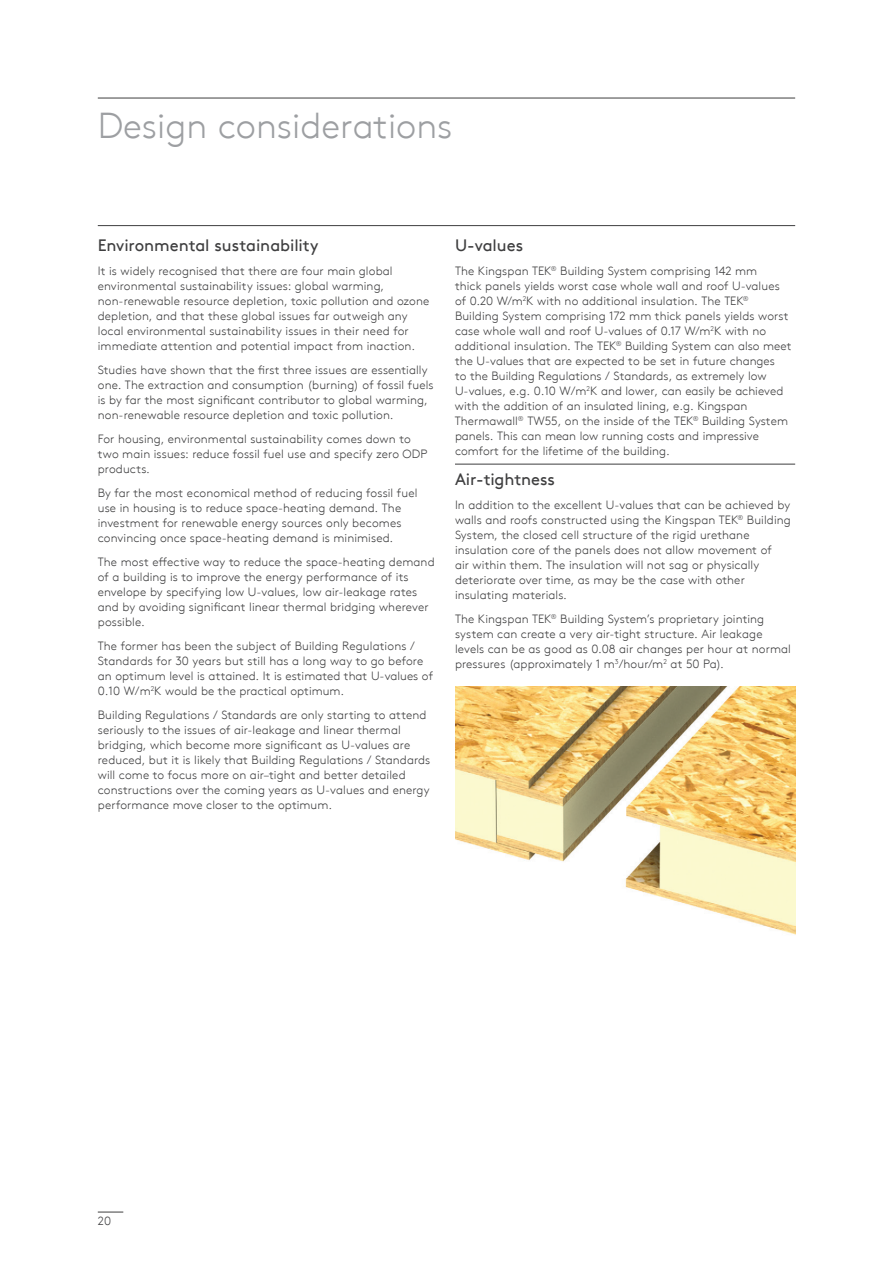
<style>
.page{position:relative;width:893px;height:1263px;background:#fff}
.page>*{position:absolute;margin:0;border:0;box-sizing:border-box;transform-origin:0 0}
.t1{font:300 36px "Kingspan Brown TT";color:#9d9fa2}
.t2{font:16.5px "Kingspan Brown TT";letter-spacing:-.005em;color:#3e3e3f}
.t3{font:300 12px/15px "Kingspan Brown TT";letter-spacing:.005em;color:#3e3e3f}
</style>
<div class="page">
<svg style="left:98px;top:1212px;width:25px;height:1px"></svg>
<hr style="left:98px;top:225px;width:697px;height:1px;background:#3e3e3f">
<hr style="left:98px;top:98px;width:697px;height:1px;background:#3e3e3f">
<img style="left:455px;top:686px;width:340px;height:249px">
<hr style="left:455px;top:464px;width:340px;height:1px;background:#3e3e3f">
<h1 class="t1" style="left:98px;top:99px;width:356px">Design considerations</h1>
<h2 class="t2" style="left:98px;top:232px;width:222px">Environmental sustainability</h2>
<p class="t3" style="left:98px;top:262px;width:333px">It is widely recognised that there are four main global environmental sustainability issues: global warming, non-renewable resource depletion, toxic pollution and ozone depletion, and that these global issues far outweigh any local environmental sustainability issues in their need for immediate attention and potential impact from inaction.</p>
<p class="t3" style="left:98px;top:361px;width:337px">Studies have shown that the first three issues are essentially one. The extraction and consumption (burning) of fossil fuels is by far the most significant contributor to global warming, non-renewable resource depletion and toxic pollution.</p>
<p class="t3" style="left:98px;top:430px;width:331px">For housing, environmental sustainability comes down to two main issues: reduce fossil fuel use and specify zero ODP products.</p>
<p class="t3" style="left:98px;top:484px;width:321px">By far the most economical method of reducing fossil fuel use in housing is to reduce space-heating demand. The investment for renewable energy sources only becomes convincing once space-heating demand is minimised.</p>
<p class="t3" style="left:98px;top:553px;width:338px">The most effective way to reduce the space-heating demand of a building is to improve the energy performance of its envelope by specifying low U-values, low air-leakage rates and by avoiding significant linear thermal bridging wherever possible.</p>
<p class="t3" style="left:98px;top:637px;width:337px">The former has been the subject of Building Regulations / Standards for 30 years but still has a long way to go before an optimum level is attained. It is estimated that U-values of 0.10 W/m<sup>2</sup>K would be the practical optimum.</p>
<p class="t3" style="left:98px;top:706px;width:334px">Building Regulations / Standards are only starting to attend seriously to the issues of air-leakage and linear thermal bridging, which become more significant as U-values are reduced, but it is likely that Building Regulations / Standards will come to focus more on air–tight and better detailed constructions over the coming years as U-values and energy performance move closer to the optimum.</p>
<h2 class="t2" style="left:455px;top:232px;width:70px">U-values</h2>
<p class="t3" style="left:455px;top:262px;width:338px">The Kingspan TEK<sup>®</sup> Building System comprising 142 mm<br>thick panels yields worst case whole wall and roof U-values of 0.20 W/m<sup>2</sup>K with no additional insulation. The TEK<sup>® </sup>Building System comprising 172 mm thick panels yields worst case whole wall and roof U-values of 0.17 W/m<sup>2</sup>K with no additional insulation. The TEK<sup>®</sup> Building System can also meet the U-values that are expected to be set in future changes<br>to the Building Regulations / Standards, as extremely low U-values, e.g. 0.10 W/m<sup>2</sup>K and lower, can easily be achieved with the addition of an insulated lining, e.g. Kingspan Thermawall<sup>®</sup> TW55, on the inside of the TEK<sup>®</sup> Building System panels. This can mean low running costs and impressive comfort for the lifetime of the building.</p>
<h2 class="t2" style="left:455px;top:466px;width:102px">Air-tightness</h2>
<p class="t3" style="left:455px;top:496px;width:337px">In addition to the excellent U-values that can be achieved by walls and roofs constructed using the Kingspan TEK<sup>®</sup> Building System, the closed cell structure of the rigid urethane insulation core of the panels does not allow movement of<br>air within them. The insulation will not sag or physically deteriorate over time, as may be the case with other insulating materials.</p>
<p class="t3" style="left:455px;top:610px;width:337px">The Kingspan TEK<sup>®</sup> Building System’s proprietary jointing system can create a very air-tight structure. Air leakage levels can be as good as 0.08 air changes per hour at normal pressures (approximately 1 m<sup>3</sup>/hour/m<sup>2</sup> at 50 Pa).</p>
<p class="t3" style="left:98px;top:1213px;width:15px">20</p>
</div>
